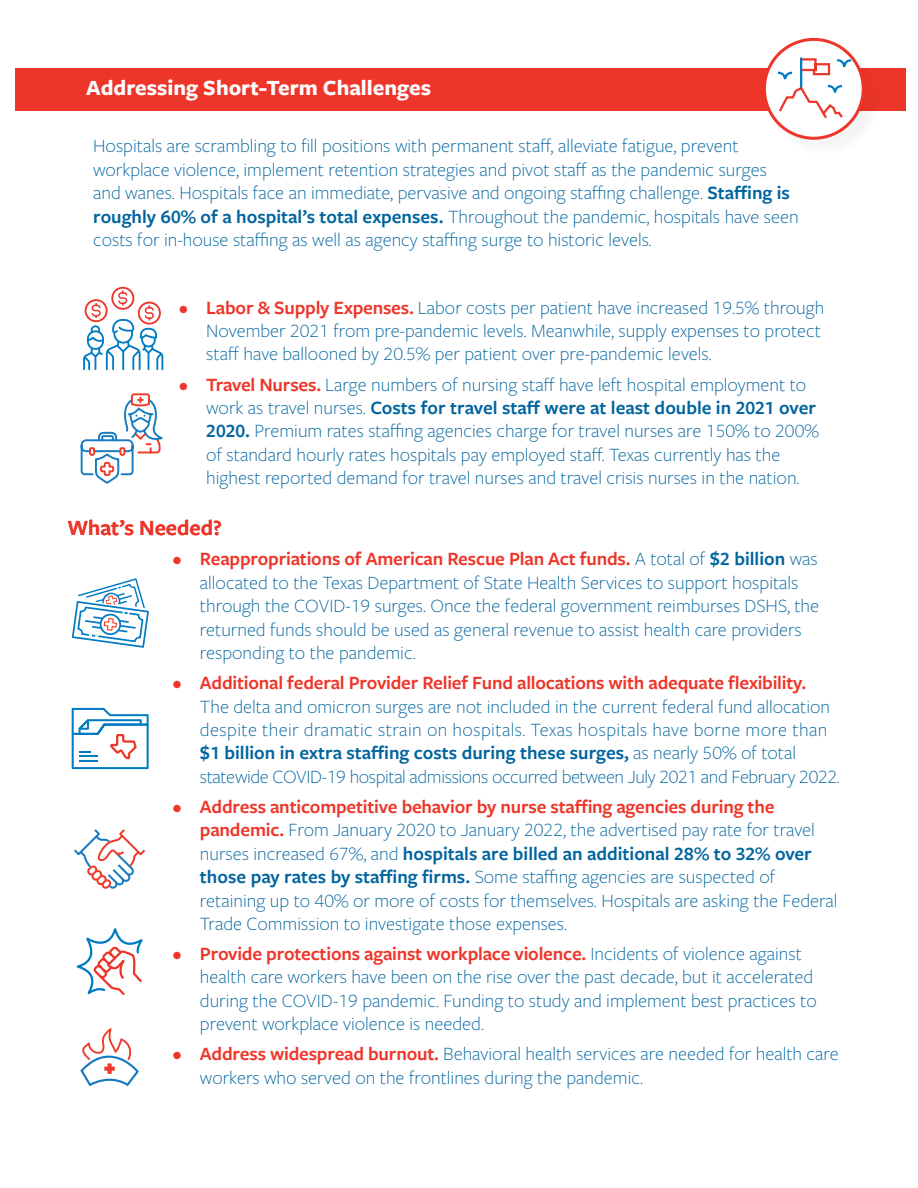
<style>
.page{position:relative;width:918px;height:1188px;background:#fff}
.page>*{position:absolute;margin:0;border:0;box-sizing:border-box;transform-origin:0 0}
.t1{font:700 22.5px "Freight Sans Pro";color:#fff}
.t2{font:600 22.5px "Freight Sans Pro";color:#ee3529}
.t3{font:300 19.5px/23.4px "Freight Sans Pro";color:#00649e}
.s1{font-weight:600}
.s2{font-weight:600;color:#ee3529}
</style>
<div class="page">
<div style="left:0;top:68px;width:918px;height:42px;background:#ee3529"></div>
<svg style="left:76px;top:928px;width:67px;height:67px"></svg>
<svg style="left:80px;top:1028px;width:59px;height:58px"></svg>
<svg style="left:72px;top:578px;width:77px;height:311px"></svg>
<div style="left:111px;top:287px;width:23px;height:23px;border:2px solid #ee3529;border-radius:50%"></div>
<svg style="left:83px;top:291px;width:80px;height:79px"></svg>
<svg style="left:80px;top:393px;width:83px;height:91px"></svg>
<div style="left:765px;top:40px;width:118px;height:118px;background:#231f20;opacity:.05"></div>
<svg style="left:764px;top:39px;width:99px;height:99px"></svg>
<div style="left:763px;top:38px;width:102px;height:102px;border:3px solid #ee3529;border-radius:50%"></div>
<svg style="left:776px;top:55px;width:77px;height:66px"></svg>
<div style="left:0;top:0;width:15px;height:1188px;background:#fff"></div>
<div style="left:906px;top:0;width:12px;height:1188px;background:#fff"></div>
<p class="t1" style="left:86px;top:72px;width:346px">Addressing Short-Term Challenges</p>
<p class="t3" style="left:93px;top:134px;width:707px">Hospitals are scrambling to fill positions with permanent staff, alleviate fatigue, prevent workplace violence, implement retention strategies and pivot staff as the pandemic surges and wanes. Hospitals face an immediate, pervasive and ongoing staffing challenge. <span class="s1">Staffing is roughly 60% of a hospital’s total expenses.</span> Throughout the pandemic, hospitals have seen costs for in-house staffing as well as agency staffing surge to historic levels.</p>
<p class="t3" style="left:206px;top:295px;width:620px;text-indent:-27px"><span class="s2">• Labor &amp; Supply Expenses.</span> Labor costs per patient have increased 19.5% through<br>November 2021 from pre-pandemic levels. Meanwhile, supply expenses to protect staff have ballooned by 20.5% per patient over pre-pandemic levels.</p>
<p class="t3" style="left:206px;top:372px;width:614px;text-indent:-27px"><span class="s2">• Travel Nurses.</span> Large numbers of nursing staff have left hospital employment to work as travel nurses. <span class="s1">Costs for travel staff were at least double in 2021 over 2020.</span> Premium rates staffing agencies charge for travel nurses are 150% to 200% of standard hourly rates hospitals pay employed staff. Texas currently has the highest reported demand for travel nurses and travel crisis nurses in the nation.</p>
<p class="t2" style="left:68px;top:512px;width:156px">What’s Needed?</p>
<p class="t3" style="left:200px;top:547px;width:621px;text-indent:-27px"><span class="s2">• Reappropriations of American Rescue Plan Act funds.</span> A total of <span class="s1">$2 billion</span> was allocated to the Texas Department of State Health Services to support hospitals through the COVID-19 surges. Once the federal government reimburses DSHS, the returned funds should be used as general revenue to assist health care providers responding to the pandemic.</p>
<p class="t3" style="left:200px;top:670px;width:641px;text-indent:-27px"><span class="s2">• Additional federal Provider Relief Fund allocations with adequate flexibility.<br></span>The delta and omicron surges are not included in the current federal fund allocation despite their dramatic strain on hospitals. Texas hospitals have borne more than <span class="s1">$1 billion in extra staffing costs during these surges,</span> as nearly 50% of total statewide COVID-19 hospital admissions occurred between July 2021 and February 2022.</p>
<p class="t3" style="left:200px;top:794px;width:639px;text-indent:-27px"><span class="s2">• Address anticompetitive behavior by nurse staffing agencies during the pandemic.</span> From January 2020 to January 2022, the advertised pay rate for travel nurses increased 67%, and <span class="s1">hospitals are billed an additional 28% to 32% over those pay rates by staffing firms.</span> Some staffing agencies are suspected of retaining up to 40% or more of costs for themselves. Hospitals are asking the Federal Trade Commission to investigate those expenses.</p>
<p class="t3" style="left:200px;top:941px;width:618px;text-indent:-27px"><span class="s2">• Provide protections against workplace violence.</span> Incidents of violence against health care workers have been on the rise over the past decade, but it accelerated during the COVID-19 pandemic. Funding to study and implement best practices to prevent workplace violence is needed.</p>
<p class="t3" style="left:200px;top:1042px;width:640px;text-indent:-27px"><span class="s2">• Address widespread burnout.</span> Behavioral health services are needed for health care workers who served on the frontlines during the pandemic.</p>
</div>
